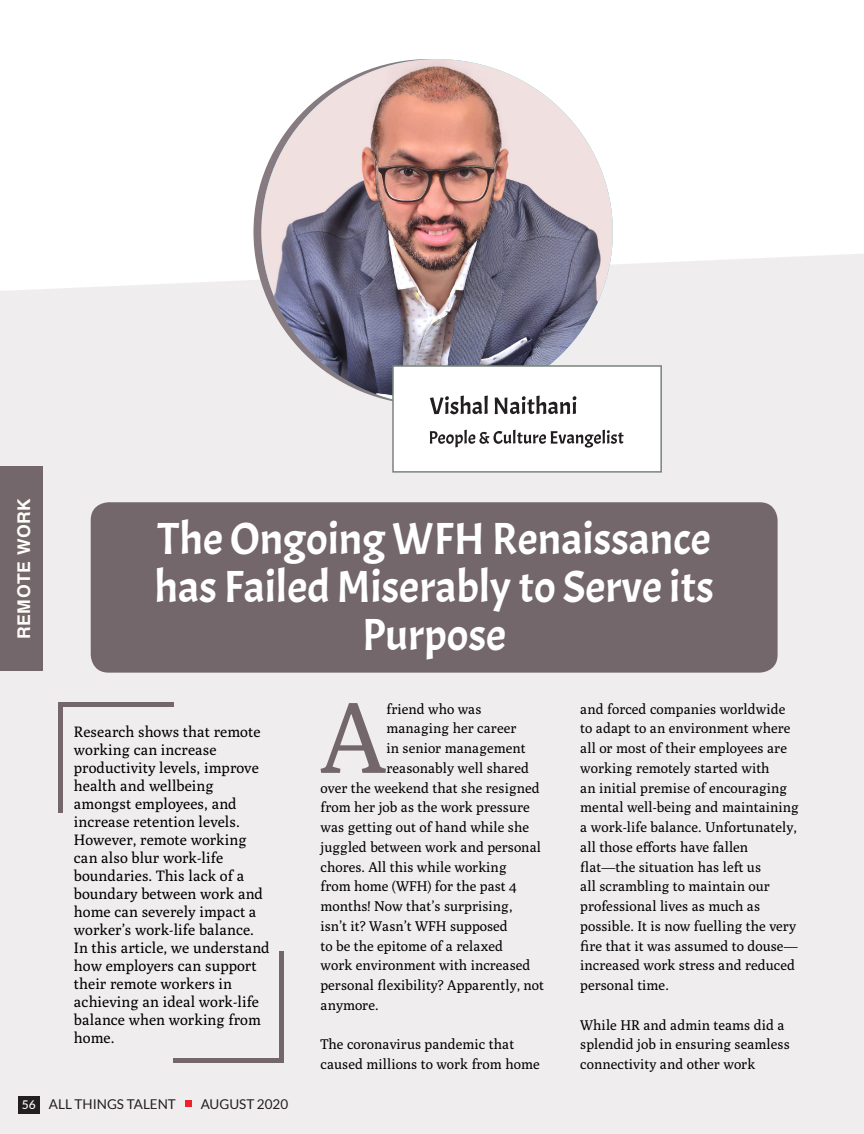
<style>
.page{position:relative;width:864px;height:1134px;background:#fff}
.page>*{position:absolute;margin:0;border:0;box-sizing:border-box;transform-origin:0 0}
.semi_bold{font:99.45px "Poly";color:#73676b}
.t1{font:45px/48px "Acme";color:#fff;text-align:center}
.t2{font:700 17.55px "Helvetica";letter-spacing:.03em;color:#fffef8}
.t3{font:15px/18px "Poly";color:#000}
.semi_bold-2{font:13.95px/19.8px "Poly";color:#000300}
.t4{font:13.5px "Lato";color:#231f20}
.t5{font:500 12px "Lato";color:#fff}
</style>
<div class="page">
<div style="left:0;top:254px;width:864px;height:880px;background:#f0edee"></div>
<div style="left:91px;top:502px;width:687px;height:171px;background:#73676c;border-radius:18px"></div>
<hr style="left:63px;top:702px;width:110px;height:4px;background:#73676b">
<hr style="left:59px;top:702px;width:4px;height:110px;background:#73676b">
<hr style="left:173px;top:1059px;width:111px;height:4px;background:#73676b">
<hr style="left:279px;top:951px;width:4px;height:111px;background:#73676b">
<img style="left:261px;top:59px;width:352px;height:346px">
<div style="left:392px;top:365px;width:270px;height:108px;background:#fff;border:2px solid #79847c"></div>
<div style="left:0;top:466px;width:42px;height:204px;background:#73676b"></div>
<svg style="left:430px;top:430px;width:194px;height:18px"></svg>
<div style="left:185px;top:1100px;width:7px;height:6px;background:#ec2329"></div>
<div style="left:19px;top:1096px;width:21px;height:18px;background:#231f20"></div>
<svg style="left:430px;top:396px;width:146px;height:18px"></svg>
<p class="t2" style="left:10px;top:639px;width:142px;rotate:-90deg">REMOTE WORK</p>
<p class="t1" style="left:155px;top:515px;width:561px">The Ongoing WFH Renaissance has Failed Miserably to Serve its<br>Purpose</p>
<p class="t3" style="left:74px;top:723px;width:197px">Research shows that remote working can increase productivity levels, improve health and wellbeing amongst employees, and increase retention levels.<br>However, remote working can also blur work-life boundaries. This lack of a boundary between work and home can severely impact a worker’s work-life balance.<br>In this article, we understand how employers can support their remote workers in achieving an ideal work-life balance when working from home.</p>
<p class="semi_bold" style="left:320px;top:681px;width:68px">A</p>
<p class="semi_bold-2" style="left:386px;top:699px;width:97px">friend who was</p>
<p class="semi_bold-2" style="left:386px;top:719px;width:131px">managing her career</p>
<p class="semi_bold-2" style="left:386px;top:738px;width:141px">in senior management</p>
<p class="semi_bold-2" style="left:386px;top:758px;width:144px">reasonably well shared</p>
<p class="semi_bold-2" style="left:321px;top:778px;width:221px">over the weekend that she resigned</p>
<p class="semi_bold-2" style="left:321px;top:798px;width:211px">from her job as the work pressure</p>
<p class="semi_bold-2" style="left:321px;top:817px;width:210px">was getting out of hand while she</p>
<p class="semi_bold-2" style="left:321px;top:837px;width:222px">juggled between work and personal</p>
<p class="semi_bold-2" style="left:321px;top:857px;width:188px">chores. All this while working</p>
<p class="semi_bold-2" style="left:321px;top:877px;width:198px">from home (WFH) for the past 4</p>
<p class="semi_bold-2" style="left:321px;top:896px;width:194px">months! Now that’s surprising,</p>
<p class="semi_bold-2" style="left:321px;top:916px;width:189px">isn’t it? Wasn’t WFH supposed</p>
<p class="semi_bold-2" style="left:321px;top:936px;width:184px">to be the epitome of a relaxed</p>
<p class="semi_bold-2" style="left:321px;top:956px;width:212px">work environment with increased</p>
<p class="semi_bold-2" style="left:321px;top:975px;width:225px">personal flexibility? Apparently, not</p>
<p class="semi_bold-2" style="left:321px;top:995px;width:60px">anymore.</p>
<p class="semi_bold-2" style="left:321px;top:1035px;width:221px">The coronavirus pandemic that caused millions to work from home</p>
<p class="semi_bold-2" style="left:580px;top:699px;width:220px">and forced companies worldwide to adapt to an environment where all or most of their employees are working remotely started with<br>an initial premise of encouraging mental well-being and maintaining a work-life balance. Unfortunately, all those efforts have fallen flat—the situation has left us<br>all scrambling to maintain our professional lives as much as possible. It is now fuelling the very fire that it was assumed to douse— increased work stress and reduced personal time.</p>
<p class="semi_bold-2" style="left:580px;top:1015px;width:211px">While HR and admin teams did a splendid job in ensuring seamless connectivity and other work</p>
<p class="t5" style="left:22px;top:1096px;width:15px">56</p>
<p class="t4" style="left:49px;top:1096px;width:129px">ALL THINGS TALENT</p>
<p class="t4" style="left:201px;top:1096px;width:89px">AUGUST 2020</p>
</div>
